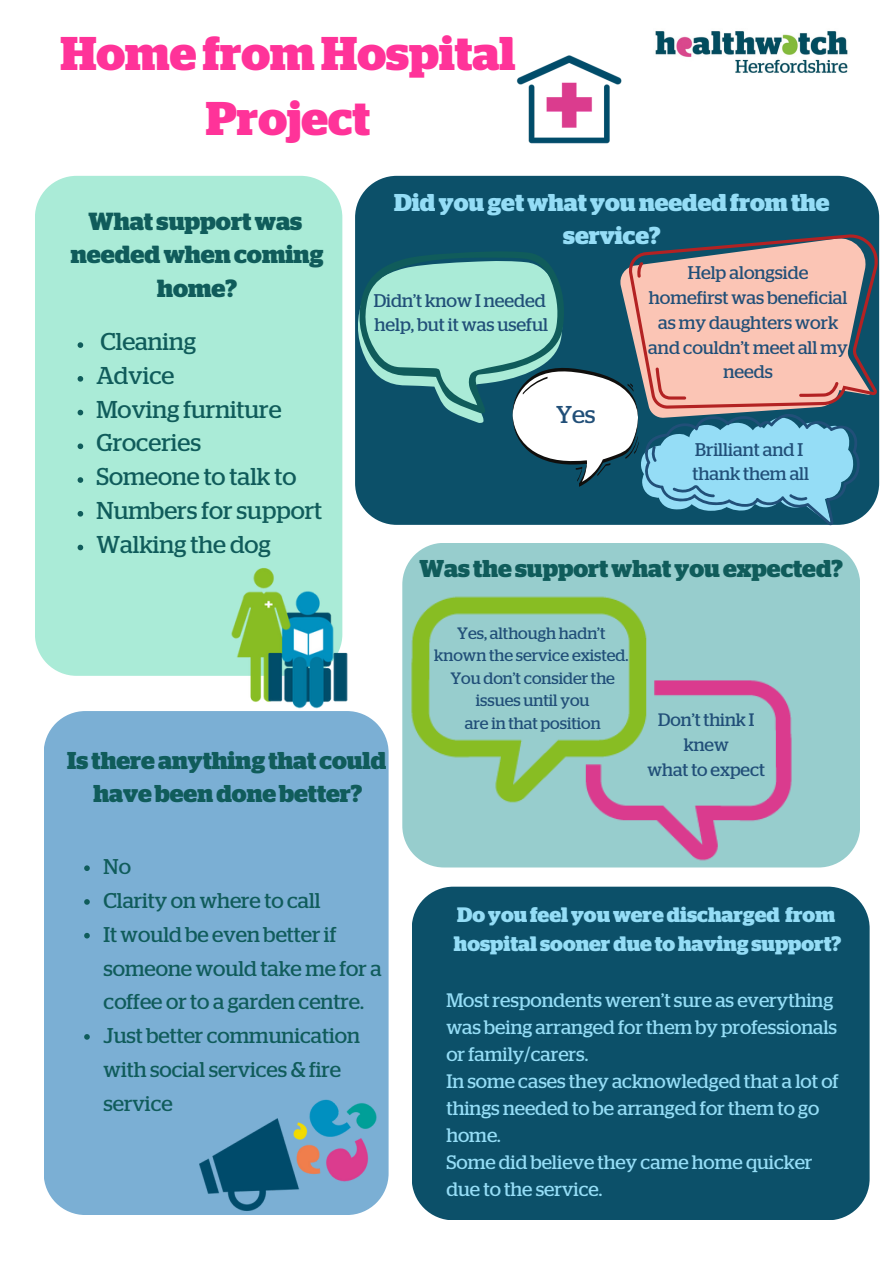
<style>
.page{position:relative;width:893px;height:1264px;background:#fff}
.page>*{position:absolute;margin:0;border:0;box-sizing:border-box;transform-origin:0 0}
.t1{font:700 47.25px/65.2px "Stag";color:#f39;text-align:center}
.t2{font:700 24.75px/33.8px "Stag";color:#105c5b;text-align:center}
.t3{font:24.3px "Stag";color:#105c5b}
.t4{font:700 24.3px "Stag";color:#105c5b}
.t5{font:700 24.3px/33.8px "Stag";color:#95ddf6;text-align:center}
.t6{font:24.3px "Stag";color:#214f78}
.t7{font:21.3px/33.8px "Stag";color:#105c5b}
.t8{font:700 20.85px "Stag";color:#95ddf6}
.t9{font:19.5px/27px "Stag";color:#95ddf6}
.t10{font:18.3px/24.8px "Stag";color:#214f78;text-align:center}
.t11{font:18px "Stag";color:#214f78}
.t12{font:16.5px "Stag";color:#214f78}
</style>
<div class="page">
<img style="left:655px;top:31px;width:193px;height:42px">
<div style="left:35px;top:176px;width:307px;height:500px;background:#aaebd7"></div>
<img style="left:496px;top:55px;width:138px;height:121px">
<img style="left:189px;top:532px;width:133px;height:177px">
<div style="left:355px;top:176px;width:524px;height:293px;background:#0c5069"></div>
<svg style="left:355px;top:234px;width:522px;height:235px;background:#88a0a2"></svg>
<img style="left:322px;top:469px;width:557px;height:425px">
<div style="left:44px;top:711px;width:344px;height:503px;background:#7bafd4"></div>
<img style="left:194px;top:1058px;width:188px;height:157px">
<div style="left:411px;top:886px;width:458px;height:334px;background:#0c5069"></div>
<svg style="left:78px;top:342px;width:5px;height:6px"></svg>
<svg style="left:78px;top:376px;width:5px;height:5px"></svg>
<svg style="left:78px;top:410px;width:5px;height:5px"></svg>
<svg style="left:78px;top:443px;width:5px;height:6px"></svg>
<svg style="left:78px;top:477px;width:5px;height:6px"></svg>
<svg style="left:78px;top:511px;width:5px;height:5px"></svg>
<svg style="left:78px;top:544px;width:5px;height:6px"></svg>
<svg style="left:84px;top:865px;width:6px;height:6px"></svg>
<svg style="left:84px;top:899px;width:6px;height:5px"></svg>
<svg style="left:84px;top:932px;width:6px;height:6px"></svg>
<svg style="left:84px;top:1034px;width:6px;height:5px"></svg>
<p class="t1" style="left:60px;top:23px;width:456px">HomefromHospital<br>Project</p>
<p class="t2" style="left:89px;top:205px;width:215px">What supportwas</p>
<p class="t2" style="left:71px;top:239px;width:254px">neededwhencoming home?</p>
<p class="t3" style="left:100px;top:331px;width:97px">Cleaning</p>
<p class="t3" style="left:96px;top:364px;width:80px">Advice</p>
<p class="t3" style="left:96px;top:398px;width:187px">Moving furniture</p>
<p class="t3" style="left:96px;top:432px;width:106px">Groceries</p>
<p class="t3" style="left:96px;top:465px;width:201px">Someone to talk to</p>
<p class="t3" style="left:96px;top:499px;width:227px">Numbers for support</p>
<p class="t3" style="left:96px;top:533px;width:176px">Walking the dog</p>
<p class="t5" style="left:394px;top:186px;width:437px">Didyougetwhatyouneededfromthe service?</p>
<p class="t10" style="left:373px;top:289px;width:174px">Didn’t know I needed</p>
<p class="t10" style="left:374px;top:313px;width:175px">help, but it was useful</p>
<p class="t6" style="left:556px;top:404px;width:41px">Yes</p>
<p class="t10" style="left:648px;top:261px;width:201px">Help alongside homefirst was beneficial as my daughters work and couldn’t meet all my needs</p>
<p class="t10" style="left:695px;top:438px;width:109px">Brilliant and I</p>
<p class="t10" style="left:692px;top:462px;width:118px">thank them all</p>
<p class="t4" style="left:419px;top:558px;width:425px">Was thesupportwhatyouexpected?</p>
<p class="t4" style="left:67px;top:749px;width:320px">Is thereanythingthat could</p>
<p class="t4" style="left:94px;top:783px;width:270px">havebeendonebetter?</p>
<p class="t7" style="left:103px;top:851px;width:29px">No</p>
<p class="t7" style="left:103px;top:884px;width:218px">Clarity on where to call</p>
<p class="t7" style="left:103px;top:918px;width:279px">It would be even better if someone would take me for a coffee or to a garden centre.</p>
<p class="t7" style="left:103px;top:1019px;width:258px">Just better communication with social services &amp; fire service</p>
<p class="t12" style="left:457px;top:625px;width:150px">Yes, although hadn’t</p>
<p class="t12" style="left:434px;top:648px;width:196px">known the service existed.</p>
<p class="t12" style="left:450px;top:670px;width:166px">You don’t consider the</p>
<p class="t12" style="left:476px;top:692px;width:115px">issues until you</p>
<p class="t12" style="left:465px;top:715px;width:137px">are in that position</p>
<p class="t11" style="left:658px;top:711px;width:98px">Don’t think I</p>
<p class="t11" style="left:683px;top:736px;width:47px">knew</p>
<p class="t11" style="left:647px;top:761px;width:119px">what to expect</p>
<p class="t8" style="left:457px;top:905px;width:379px">Doyoufeelyouweredischarged from</p>
<p class="t8" style="left:454px;top:934px;width:389px">hospital soonerduetohavingsupport?</p>
<p class="t9" style="left:446px;top:987px;width:392px">Most respondents weren’t sure as everything was being arranged for them by professionals or family/carers.</p>
<p class="t9" style="left:446px;top:1068px;width:394px">In some cases they acknowledged that a lot of things needed to be arranged for them to go home.</p>
<p class="t9" style="left:446px;top:1149px;width:368px">Some did believe they came home quicker due to the service.</p>
</div>
